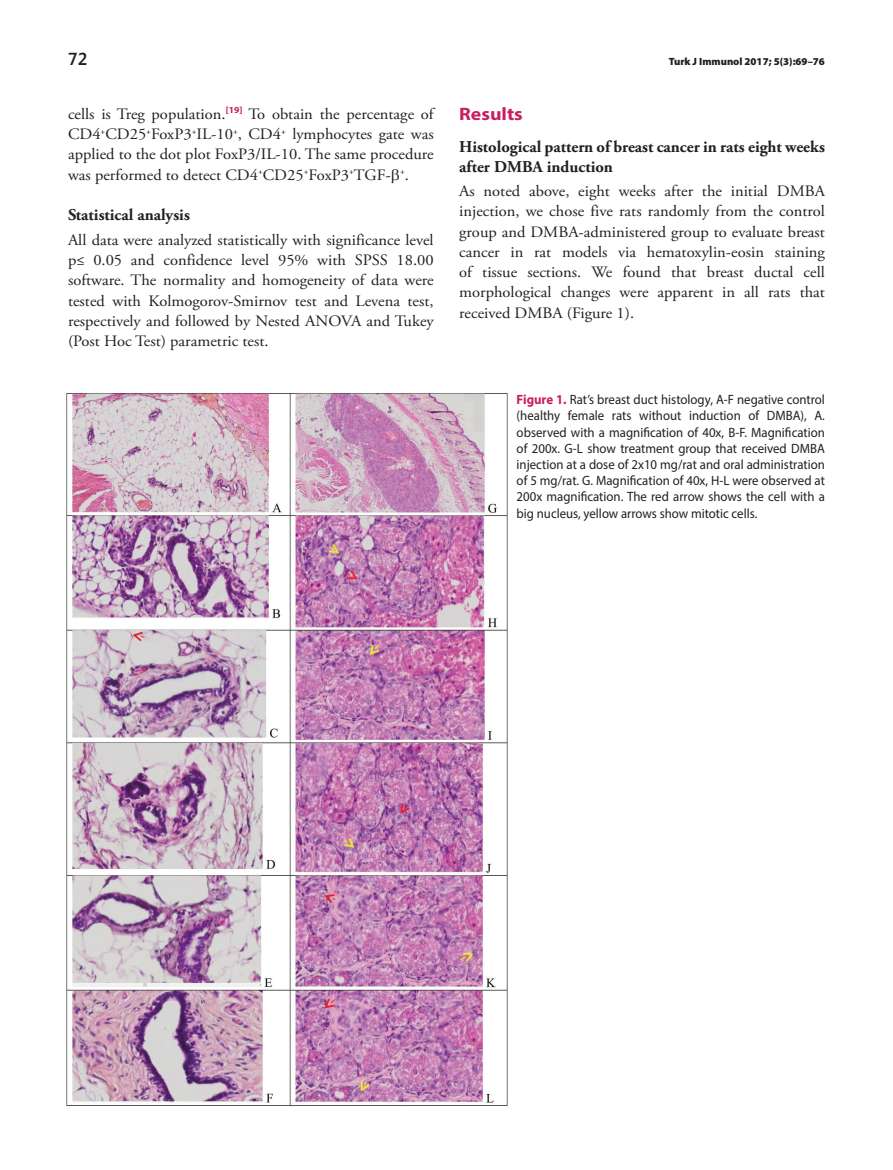
<style>
.page{position:relative;width:893px;height:1170px;background:#fff}
.page>*{position:absolute;margin:0;border:0;box-sizing:border-box;transform-origin:0 0}
.t1{font:700 18px "Myriad Pro";color:#c91e5f;scale:1.1 1}
.t2{font:500 18px "Mundo Sans Std";color:#231f20}
.t3{font:700 16.5px/19.5px "Adobe Garamond Pro";color:#231f20}
.t4{font:15.9px/20.2px "Adobe Garamond Pro";color:#231f20;text-align:justify;scale:1.04 1}
.t5{font:13.5px/16.2px "Myriad Pro";color:#231f20;text-align:justify;scale:.95 1}
.t6{font:900 10.5px "Myriad Pro";color:#231f20}
.s1{font-weight:700;color:#c91e5f}
</style>
<div class="page">
<img style="left:66px;top:393px;width:442px;height:713px">
<p class="t2" style="left:68px;top:49px;width:21px">72</p>
<p class="t6" style="left:669px;top:55px;width:158px">Turk J Immunol 2017; 5(3):69–76</p>
<p class="t4" style="left:68px;top:104px;width:353px">cells is Treg population.<sup>[19]</sup> To obtain the percentage of CD4<sup>+</sup>CD25<sup>+</sup>FoxP3<sup>+</sup>IL-10<sup>+</sup>, CD4<sup>+</sup> lymphocytes gate was applied to the dot plot FoxP3/IL-10. The same procedure was performed to detect CD4<sup>+</sup>CD25<sup>+</sup>FoxP3<sup>+</sup>TGF- <sup>+</sup>.</p>
<p class="t3" style="left:68px;top:206px;width:123px">Statistical analysis</p>
<p class="t4" style="left:68px;top:230px;width:353px">All data were analyzed statistically with significance level p≤ 0.05 and confidence level 95% with SPSS 18.00 software. The normality and homogeneity of data were tested with Kolmogorov-Smirnov test and Levena test, respectively and followed by Nested ANOVA and Tukey (Post Hoc Test) parametric test.</p>
<p class="t1" style="left:459px;top:102px;width:59px">Results</p>
<p class="t3" style="left:459px;top:137px;width:367px">Histological pattern of breast cancer in rats eight weeks after DMBA induction</p>
<p class="t4" style="left:459px;top:181px;width:353px">As noted above, eight weeks after the initial DMBA injection, we chose five rats randomly from the control group and DMBA-administered group to evaluate breast cancer in rat models via hematoxylin-eosin staining of tissue sections. We found that breast ductal cell morphological changes were apparent in all rats that received DMBA (Figure 1).</p>
<p class="t5" style="left:517px;top:391px;width:326px"><span class="s1">Figure 1.</span> Rat’s breast duct histology, A-F negative control (healthy female rats without induction of DMBA), A. observed with a magnification of 40x, B-F. Magnification of 200x. G-L show treatment group that received DMBA injection at a dose of 2x10 mg/rat and oral administration of 5 mg/rat. G. Magnification of 40x, H-L were observed at 200x magnification. The red arrow shows the cell with a big nucleus, yellow arrows show mitotic cells.</p>
</div>
